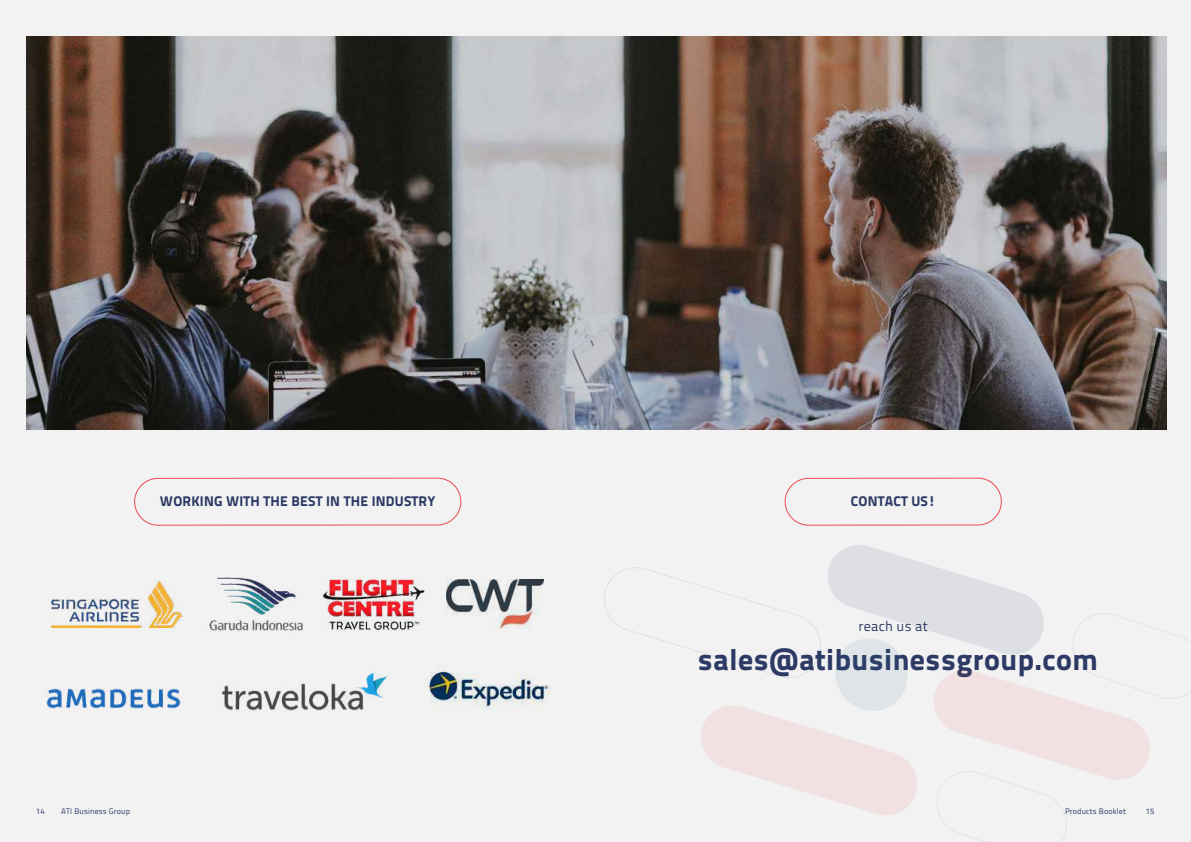
<style>
.page{position:relative;width:1191px;height:842px;background:#fff}
.page>*{position:absolute;margin:0;border:0;box-sizing:border-box;transform-origin:0 0}
.t1{font:800 30px "Titillium Text 22 L";letter-spacing:.015em;color:#2c3a65}
.t2{font:800 14px "Titillium Text 22 L";letter-spacing:.015em;color:#2c3a65}
.t3{font:14px "Titillium Text 22 L";letter-spacing:.015em;color:#2c3a65}
.t4{font:8px "Titillium Text 22 L";letter-spacing:.015em;color:#2c3a65}
</style>
<div class="page">
<div style="left:0;top:0;width:595px;height:842px;background:#f2f2f2"></div>
<svg style="left:134px;top:477px;width:328px;height:49px"></svg>
<img style="left:447px;top:580px;width:97px;height:48px">
<img style="left:323px;top:578px;width:102px;height:53px">
<img style="left:209px;top:577px;width:94px;height:55px">
<img style="left:51px;top:580px;width:131px;height:48px">
<img style="left:47px;top:689px;width:133px;height:19px">
<img style="left:221px;top:672px;width:166px;height:39px">
<img style="left:427px;top:671px;width:124px;height:38px">
<img style="left:26px;top:36px;width:569px;height:394px">
<img style="left:595px;top:0;width:596px;height:842px">
<svg style="left:780px;top:477px;width:226px;height:49px"></svg>
<div style="left:933px;top:608px;width:258px;height:234px;background:#f2f2f2"></div>
<svg style="left:600px;top:541px;width:553px;height:278px"></svg>
<p class="t2" style="left:160px;top:490px;width:277px">WORKING WITH THE BEST IN THE INDUSTRY</p>
<p class="t4" style="left:36px;top:805px;width:10px">14</p>
<p class="t4" style="left:61px;top:805px;width:70px">ATI Business Group</p>
<p class="t2" style="left:850px;top:490px;width:86px">CONTACT US!</p>
<p class="t3" style="left:858px;top:616px;width:71px">reach us at</p>
<h1 class="t1" style="left:698px;top:636px;width:401px">sales@atibusinessgroup.com</h1>
<p class="t4" style="left:1065px;top:805px;width:62px">Products Booklet</p>
<p class="t4" style="left:1145px;top:805px;width:10px">15</p>
</div>
